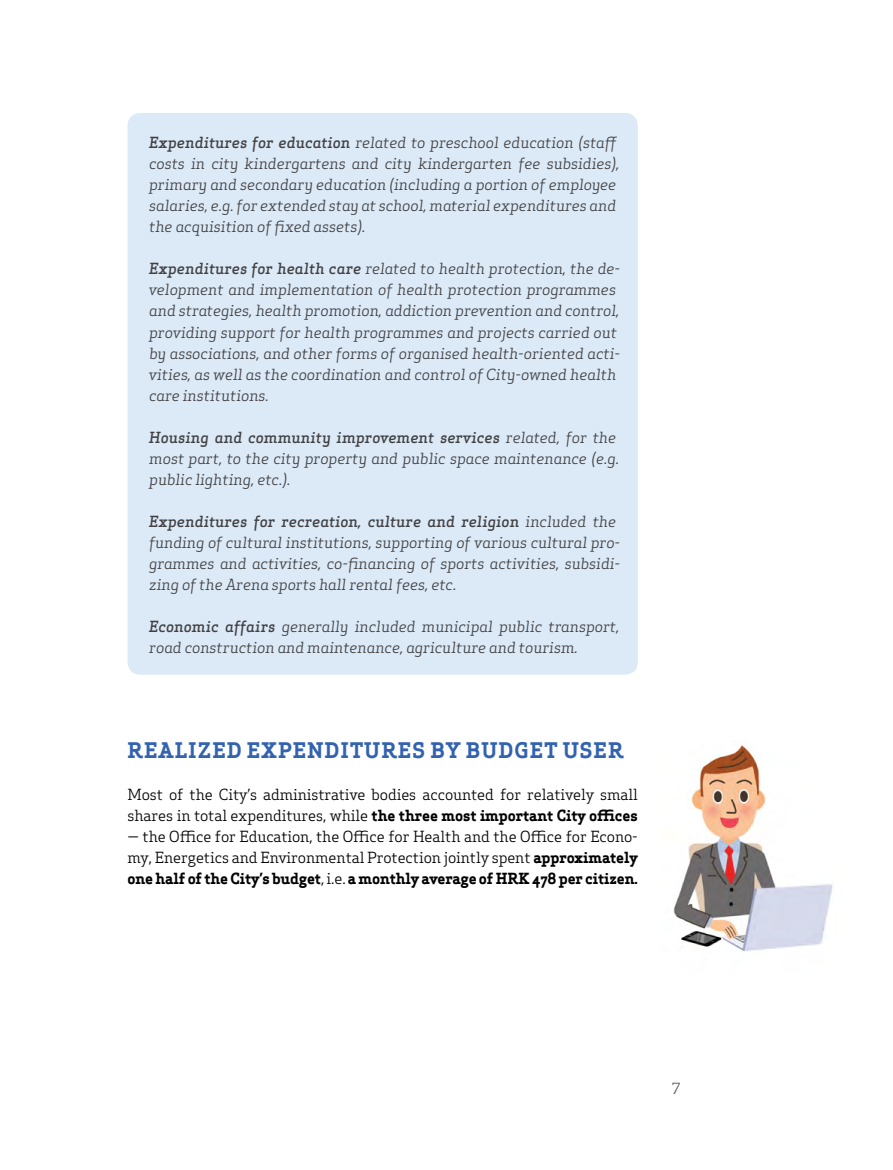
<style>
.page{position:relative;width:893px;height:1170px;background:#fff}
.page>*{position:absolute;margin:0;border:0;box-sizing:border-box;transform-origin:0 0}
.t1{font:700 21px "Apex Serif";letter-spacing:.05em;color:#3363af}
.t2{font:italic 15px/21px "Apex Serif";color:#414042}
.t3{font:15px/21px "Apex Serif";letter-spacing:-.01em;color:#000}
.t4{font:15px "Apex Serif";color:#58595b}
.s1{font-weight:500}
.s2{font-weight:700}
</style>
<div class="page">
<div style="left:128px;top:113px;width:510px;height:561px;background:#dceaf8;border-radius:13px"></div>
<img style="left:673px;top:745px;width:160px;height:207px">
<p class="t2" style="left:149px;top:132px;width:472px"><span class="s1">Expenditures for education</span> related to preschool education (staff costs in city kindergartens and city kindergarten fee subsidies), primary and secondary education (including a portion of employee salaries, e.g. for extended stay at school, material expenditures and the acquisition of fixed assets).</p>
<p class="t2" style="left:149px;top:258px;width:473px"><span class="s1">Expenditures for health care</span> related to health protection, the de&shy;velopment and implementation of health protection programmes and strategies, health promotion, addiction prevention and control, providing support for health programmes and projects carried out by associations, and other forms of organised health-oriented acti&shy;vities, as well as the coordination and control of City-owned health care institutions.</p>
<p class="t2" style="left:149px;top:426px;width:472px"><span class="s1">Housing and community improvement services</span> related, for the most part, to the city property and public space maintenance (e.g. public lighting, etc.).</p>
<p class="t2" style="left:149px;top:510px;width:473px"><span class="s1">Expenditures for recreation, culture and religion</span> included the funding of cultural institutions, supporting of various cultural pro&shy;grammes and activities, co-financing of sports activities, subsidi&shy;zing of the Arena sports hall rental fees, etc.</p>
<p class="t2" style="left:149px;top:615px;width:472px"><span class="s1">Economic affairs</span> generally included municipal public transport, road construction and maintenance, agriculture and tourism.</p>
<h1 class="t1" style="left:128px;top:736px;width:498px">REALIZED EXPENDITURES BY BUDGET USER</h1>
<p class="t3" style="left:128px;top:783px;width:512px">Most of the City’s administrative bodies accounted for relatively small shares in total expenditures, while <span class="s2">the three most important City offices</span></p>
<p class="t3" style="left:128px;top:825px;width:512px;text-align:justify">— the Office for Education, the Office for Health and the Office for Econo&shy;my, Energetics and Environmental Protection jointly spent <span class="s2">approximately one half of the City’s budget</span>, i.e. <span class="s2">a monthly average of HRK 478 per citizen.</span></p>
<p class="t4" style="left:672px;top:1078px;width:10px">7</p>
</div>
